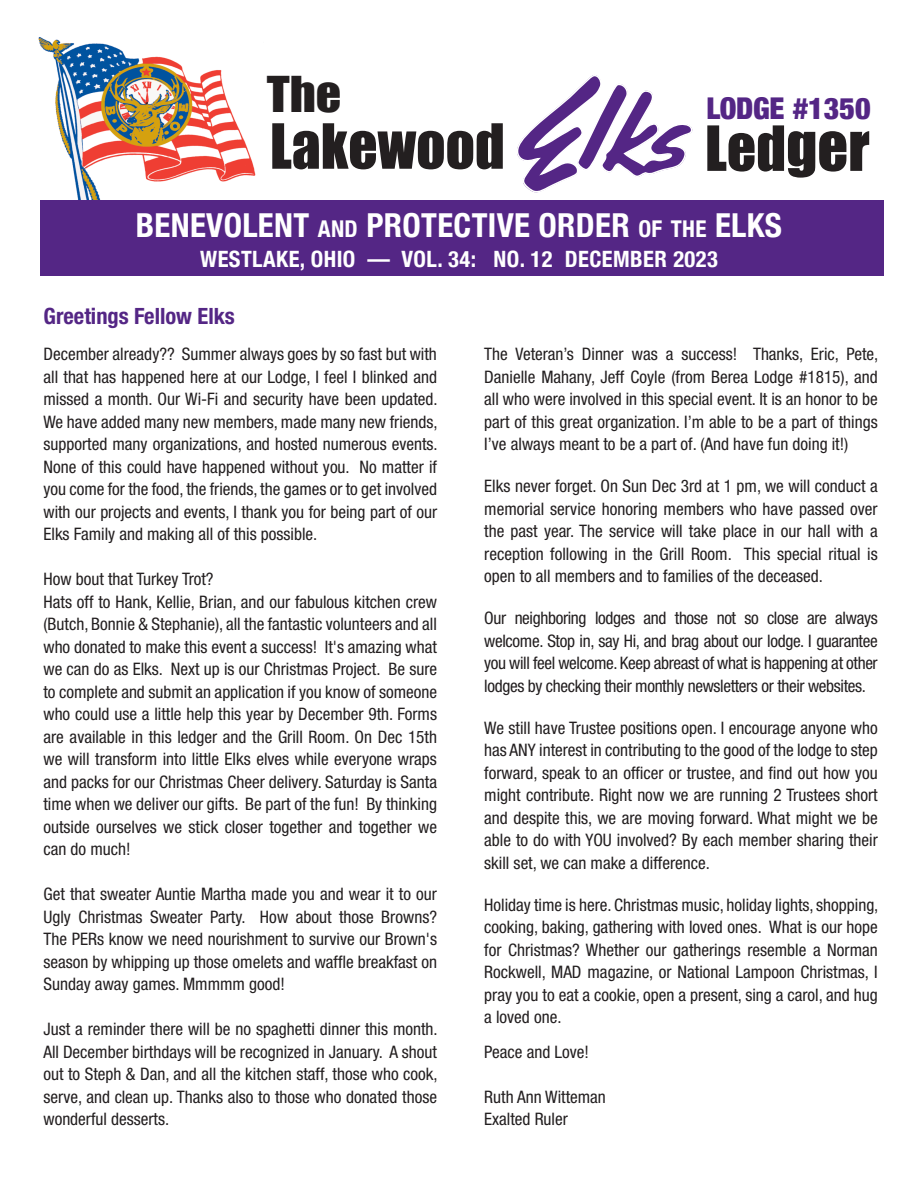
<style>
.page{position:relative;width:918px;height:1188px;background:#fff}
.page>*{position:absolute;margin:0;border:0;box-sizing:border-box;transform-origin:0 0}
.t1{font:57.45px "Impact";color:#231f20}
.t2{font:45.45px "Impact";color:#231f20;scale:1.1 1}
.t3{font:700 condensed 33px "Helvetica Neue";letter-spacing:.01em;color:#fff}
.t4{font:900 condensed 30px "Helvetica Neue";letter-spacing:-.01em;color:#542685}
.t5{font:700 condensed 22.5px "Helvetica Neue";letter-spacing:.02em;color:#fff}
.t6{font:700 condensed 22.5px "Helvetica Neue";color:#542685}
.t7{font:condensed 17.25px/22.5px "Helvetica Neue";color:#231f20;text-align:justify}
.s1{font-size:60.3px}
.s2{font-size:23.1px}
.s3{font-style:inherit}
</style>
<div class="page">
<img style="left:38px;top:37px;width:218px;height:163px">
<svg style="left:517px;top:75px;width:176px;height:118px"></svg>
<div style="left:40px;top:200px;width:844px;height:76px;background:#542685"></div>
<p class="t2" style="left:267px;top:59px;width:69px">The</p>
<p class="t1" style="left:270px;top:102px;width:236px">Lakewood</p>
<p class="t1" style="left:705px;top:104px;width:166px">Led<span class="s1">ger</span></p>
<p class="t3" style="left:136px;top:198px;width:648px">BENEVOLENT <span class="s2">AND</span> PROTECTIVE ORDER <span class="s2">OF THE</span> ELKS</p>
<p class="t5" style="left:200px;top:240px;width:519px">WESTLAKE, OHIO — VOL. 34: NO. 12 DECEMBER 2023</p>
<p class="t4" style="left:706px;top:83px;width:166px">LODGE <span class="s3">#1350</span></p>
<p class="t6" style="left:44px;top:303px;width:193px">Greetings Fellow Elks</p>
<p class="t7" style="left:44px;top:343px;width:396px">December already?? Summer always goes by so fast but with all that has happened here at our Lodge, I feel I blinked and missed a month. Our Wi-Fi and security have been updated.<br>We have added many new members, made many new friends, supported many organizations, and hosted numerous events.<br>None of this could have happened without you. No matter if you come for the food, the friends, the games or to get involved with our projects and events, I thank you for being part of our Elks Family and making all of this possible.</p>
<p class="t7" style="left:44px;top:568px;width:172px">How bout that Turkey Trot?</p>
<p class="t7" style="left:44px;top:590px;width:395px">Hats off to Hank, Kellie, Brian, and our fabulous kitchen crew (Butch, Bonnie &amp; Stephanie), all the fantastic volunteers and all who donated to make this event a success! It's amazing what we can do as Elks. Next up is our Christmas Project. Be sure to complete and submit an application if you know of someone who could use a little help this year by December 9th. Forms are available in this ledger and the Grill Room. On Dec 15th we will transform into little Elks elves while everyone wraps and packs for our Christmas Cheer delivery. Saturday is Santa time when we deliver our gifts. Be part of the fun! By thinking outside ourselves we stick closer together and together we can do much!</p>
<p class="t7" style="left:44px;top:883px;width:395px">Get that sweater Auntie Martha made you and wear it to our Ugly Christmas Sweater Party. How about those Browns?<br>The PERs know we need nourishment to survive our Brown's season by whipping up those omelets and waffle breakfast on Sunday away games. Mmmmm good!</p>
<p class="t7" style="left:44px;top:1018px;width:396px">Just a reminder there will be no spaghetti dinner this month.<br>All December birthdays will be recognized in January. A shout out to Steph &amp; Dan, and all the kitchen staff, those who cook, serve, and clean up. Thanks also to those who donated those wonderful desserts.</p>
<p class="t7" style="left:484px;top:343px;width:396px">The Veteran’s Dinner was a success! Thanks, Eric, Pete, Danielle Mahany, Jeff Coyle (from Berea Lodge #1815), and all who were involved in this special event. It is an honor to be part of this great organization. I’m able to be a part of things I’ve always meant to be a part of. (And have fun doing it!)</p>
<p class="t7" style="left:484px;top:475px;width:395px">Elks never forget. On Sun Dec 3rd at 1 pm, we will conduct a memorial service honoring members who have passed over the past year. The service will take place in our hall with a reception following in the Grill Room. This special ritual is open to all members and to families of the deceased.</p>
<p class="t7" style="left:484px;top:607px;width:395px">Our neighboring lodges and those not so close are always welcome. Stop in, say Hi, and brag about our lodge. I guarantee you will feel welcome. Keep abreast of what is happening at other lodges by checking their monthly newsletters or their websites.</p>
<p class="t7" style="left:484px;top:716px;width:395px">We still have Trustee positions open. I encourage anyone who has ANY interest in contributing to the good of the lodge to step forward, speak to an officer or trustee, and find out how you might contribute. Right now we are running 2 Trustees short and despite this, we are moving forward. What might we be able to do with YOU involved? By each member sharing their skill set, we can make a difference.</p>
<p class="t7" style="left:484px;top:893px;width:396px">Holiday time is here. Christmas music, holiday lights, shopping, cooking, baking, gathering with loved ones. What is our hope for Christmas? Whether our gatherings resemble a Norman Rockwell, MAD magazine, or National Lampoon Christmas, I pray you to eat a cookie, open a present, sing a carol, and hug a loved one.</p>
<p class="t7" style="left:484px;top:1040px;width:106px">Peace and Love!</p>
<p class="t7" style="left:484px;top:1085px;width:123px">Ruth Ann Witteman</p>
<p class="t7" style="left:484px;top:1108px;width:85px">Exalted Ruler</p>
</div>
